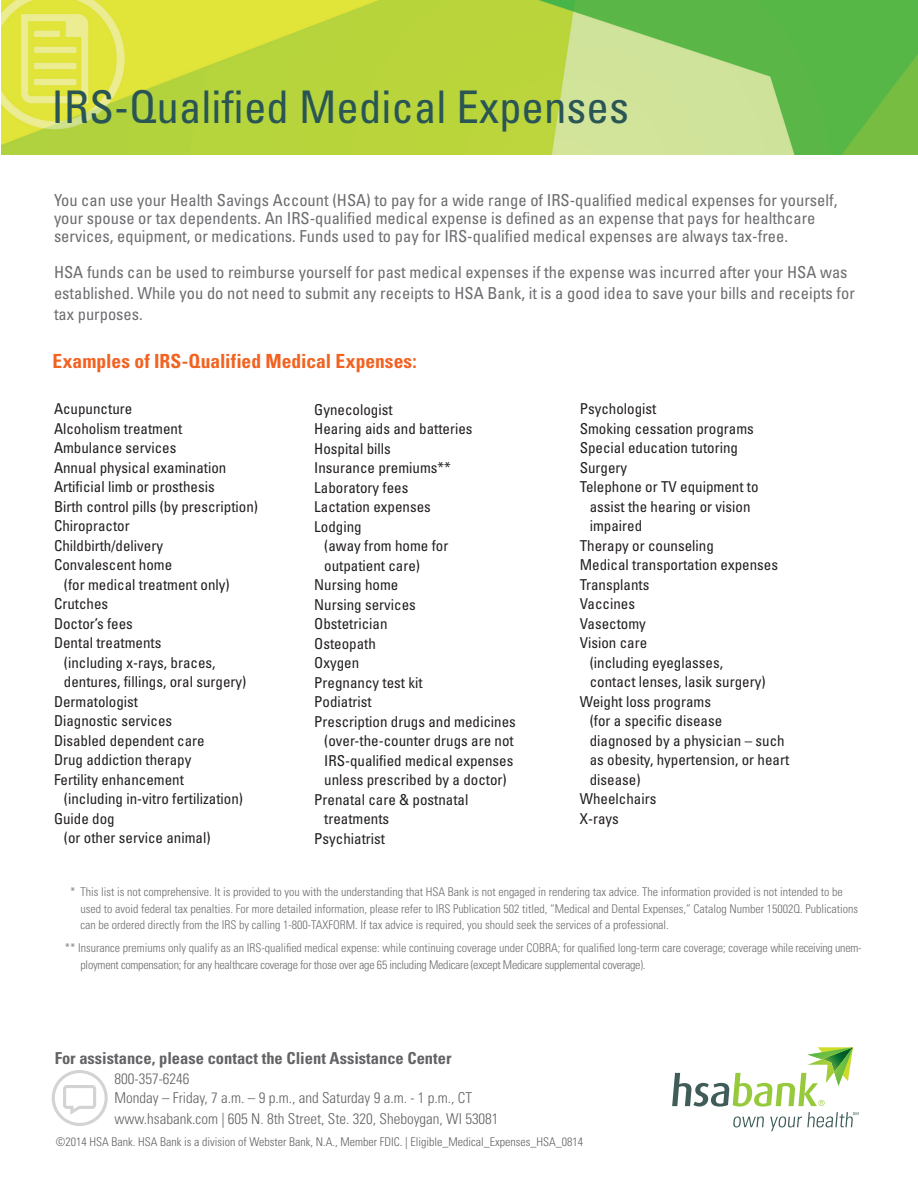
<style>
.page{position:relative;width:918px;height:1188px;background:#fff}
.page>*{position:absolute;margin:0;border:0;box-sizing:border-box;transform-origin:0 0}
.t1{font:condensed 45px "Univers LT Std";color:#295555}
.Lead_in{font:700 condensed 19.5px "Univers LT Std";color:#f26221}
.t2{font:condensed 16.5px/18px "Univers LT Std";color:#6c6d70}
.t3{font:700 condensed 16.5px "Univers LT Std";color:#636366}
.t4{font:condensed 15px/19.5px "Univers LT Std";color:#231f20}
.t5{font:300 condensed 15px/21px "Univers LT Std";color:#636366}
.t6{font:300 condensed 12px/16.5px "Univers LT Std";color:#6c6d70}
.t7{font:300 condensed 12px/16.5px "Univers LT Std";letter-spacing:-.02em;color:#6c6d70}
.t8{font:300 condensed 12px "Univers LT Std";color:#636366}
</style>
<div class="page">
<img style="left:2px;top:0;width:916px;height:154px">
<svg style="left:672px;top:1047px;width:187px;height:84px"></svg>
<svg style="left:52px;top:1070px;width:56px;height:56px"></svg>
<p class="t1" style="left:52px;top:78px;width:579px">IRS-Qualified Medical Expenses</p>
<p class="t2" style="left:54px;top:191px;width:785px">You can use your Health Savings Account (HSA) to pay for a wide range of IRS-qualified medical expenses for yourself, your spouse or tax dependents. An IRS-qualified medical expense is defined as an expense that pays for healthcare services, equipment, or medications. Funds used to pay for IRS-qualified medical expenses are always tax-free.</p>
<p class="t2" style="left:54px;top:261px;width:802px;line-height:21px">HSA funds can be used to reimburse yourself for past medical expenses if the expense was incurred after your HSA was established. While you do not need to submit any receipts to HSA Bank, it is a good idea to save your bills and receipts for tax purposes.</p>
<p class="Lead_in" style="left:53px;top:349px;width:366px">Examples of IRS-Qualified Medical Expenses:</p>
<p class="t4" style="left:54px;top:399px;width:80px">Acupuncture</p>
<p class="t4" style="left:54px;top:418px;width:130px">Alcoholism treatment</p>
<p class="t4" style="left:54px;top:438px;width:124px">Ambulance services</p>
<p class="t4" style="left:54px;top:457px;width:174px">Annual physical examination</p>
<p class="t4" style="left:54px;top:477px;width:162px">Artificial limb or prosthesis</p>
<p class="t4" style="left:54px;top:496px;width:206px">Birth control pills (by prescription)</p>
<p class="t4" style="left:54px;top:516px;width:77px">Chiropractor</p>
<p class="t4" style="left:54px;top:535px;width:111px">Childbirth/delivery</p>
<p class="t4" style="left:64px;top:555px;width:167px;text-indent:-10px">Convalescent home<br>(for medical treatment only)</p>
<p class="t4" style="left:54px;top:594px;width:56px">Crutches</p>
<p class="t4" style="left:54px;top:613px;width:80px">Doctor’s fees</p>
<p class="t4" style="left:64px;top:633px;width:184px;text-indent:-10px">Dental treatments<br>(including x-rays, braces, dentures, fillings, oral surgery)</p>
<p class="t4" style="left:54px;top:691px;width:86px">Dermatologist</p>
<p class="t4" style="left:54px;top:711px;width:120px">Diagnostic services</p>
<p class="t4" style="left:54px;top:730px;width:152px">Disabled dependent care</p>
<p class="t4" style="left:54px;top:750px;width:139px">Drug addiction therapy</p>
<p class="t4" style="left:64px;top:769px;width:181px;text-indent:-10px">Fertility enhancement (including in-vitro fertilization)</p>
<p class="t4" style="left:64px;top:808px;width:148px;text-indent:-10px">Guide dog<br>(or other service animal)</p>
<p class="t4" style="left:580px;top:399px;width:78px">Psychologist</p>
<p class="t4" style="left:580px;top:418px;width:176px">Smoking cessation programs</p>
<p class="t4" style="left:580px;top:438px;width:160px">Special education tutoring</p>
<p class="t4" style="left:580px;top:457px;width:49px">Surgery</p>
<p class="t4" style="left:580px;top:477px;width:180px">Telephone or TV equipment to</p>
<p class="t4" style="left:590px;top:496px;width:162px">assist the hearing or vision</p>
<p class="t4" style="left:590px;top:516px;width:54px">impaired</p>
<p class="t4" style="left:580px;top:535px;width:136px">Therapy or counseling</p>
<p class="t4" style="left:580px;top:555px;width:200px">Medical transportation expenses</p>
<p class="t4" style="left:580px;top:574px;width:71px">Transplants</p>
<p class="t4" style="left:580px;top:594px;width:57px">Vaccines</p>
<p class="t4" style="left:580px;top:613px;width:68px">Vasectomy</p>
<p class="t4" style="left:580px;top:633px;width:69px">Vision care</p>
<p class="t4" style="left:590px;top:652px;width:177px">(including eyeglasses, contact lenses, lasik surgery)</p>
<p class="t4" style="left:590px;top:691px;width:201px;text-indent:-10px">Weight loss programs<br>(for a specific disease<br>diagnosed by a physician – such as obesity, hypertension, or heart disease)</p>
<p class="t4" style="left:580px;top:789px;width:78px">Wheelchairs</p>
<p class="t4" style="left:580px;top:808px;width:41px">X-rays</p>
<p class="t4" style="left:314px;top:399px;width:80px">Gynecologist</p>
<p class="t4" style="left:314px;top:419px;width:160px">Hearing aids and batteries</p>
<p class="t4" style="left:314px;top:438px;width:78px">Hospital bills</p>
<p class="t4" style="left:314px;top:458px;width:138px">Insurance premiums**</p>
<p class="t4" style="left:314px;top:477px;width:96px">Laboratory fees</p>
<p class="t4" style="left:314px;top:497px;width:118px">Lactation expenses</p>
<p class="t4" style="left:314px;top:516px;width:49px">Lodging</p>
<p class="t4" style="left:324px;top:536px;width:126px">(away from home for</p>
<p class="t4" style="left:324px;top:555px;width:97px">outpatient care)</p>
<p class="t4" style="left:314px;top:575px;width:86px">Nursing home</p>
<p class="t4" style="left:314px;top:594px;width:103px">Nursing services</p>
<p class="t4" style="left:314px;top:614px;width:75px">Obstetrician</p>
<p class="t4" style="left:314px;top:633px;width:63px">Osteopath</p>
<p class="t4" style="left:314px;top:653px;width:46px">Oxygen</p>
<p class="t4" style="left:314px;top:672px;width:110px">Pregnancy test kit</p>
<p class="t4" style="left:314px;top:692px;width:59px">Podiatrist</p>
<p class="t4" style="left:314px;top:711px;width:203px;text-align:center">Prescription drugs and medicines (over-the-counter drugs are not</p>
<p class="t4" style="left:324px;top:750px;width:191px">IRS-qualified medical expenses</p>
<p class="t4" style="left:324px;top:770px;width:184px">unless prescribed by a doctor)</p>
<p class="t4" style="left:324px;top:789px;width:146px;text-indent:-10px">Prenatal care &amp; postnatal treatments</p>
<p class="t4" style="left:314px;top:828px;width:72px">Psychiatrist</p>
<p class="t6" style="left:81px;top:884px;width:779px;text-indent:-10px">* This list is not comprehensive. It is provided to you with the understanding that HSA Bank is not engaged in rendering tax advice. The information provided is not intended to be used to avoid federal tax penalties. For more detailed information, please refer to IRS Publication 502 titled, “Medical and Dental Expenses,” Catalog Number 15002Q. Publications can be ordered directly from the IRS by calling 1-800-TAXFORM. If tax advice is required, you should seek the services of a professional.</p>
<p class="t7" style="left:81px;top:940px;width:782px;text-indent:-16px">** Insurance premiums only qualify as an IRS-qualified medical expense: while continuing coverage under COBRA; for qualified long-term care coverage; coverage while receiving unem&shy;ployment compensation; for any healthcare coverage for those over age 65 including Medicare (except Medicare supplemental coverage).</p>
<p class="t3" style="left:55px;top:1048px;width:398px">For assistance, please contact the Client Assistance Center</p>
<p class="t5" style="left:115px;top:1068px;width:76px">800-357-6246</p>
<p class="t5" style="left:115px;top:1087px;width:386px">Monday – Friday, 7 a.m. – 9 p.m., and Saturday 9 a.m. - 1 p.m., CT www.hsabank.com | 605 N. 8th Street, Ste. 320, Sheboygan, WI 53081</p>
<p class="t8" style="left:56px;top:1134px;width:529px">©2014 HSA Bank. HSA Bank is a division of Webster Bank, N.A., Member FDIC. | Eligible_Medical_Expenses_HSA_0814</p>
</div>
